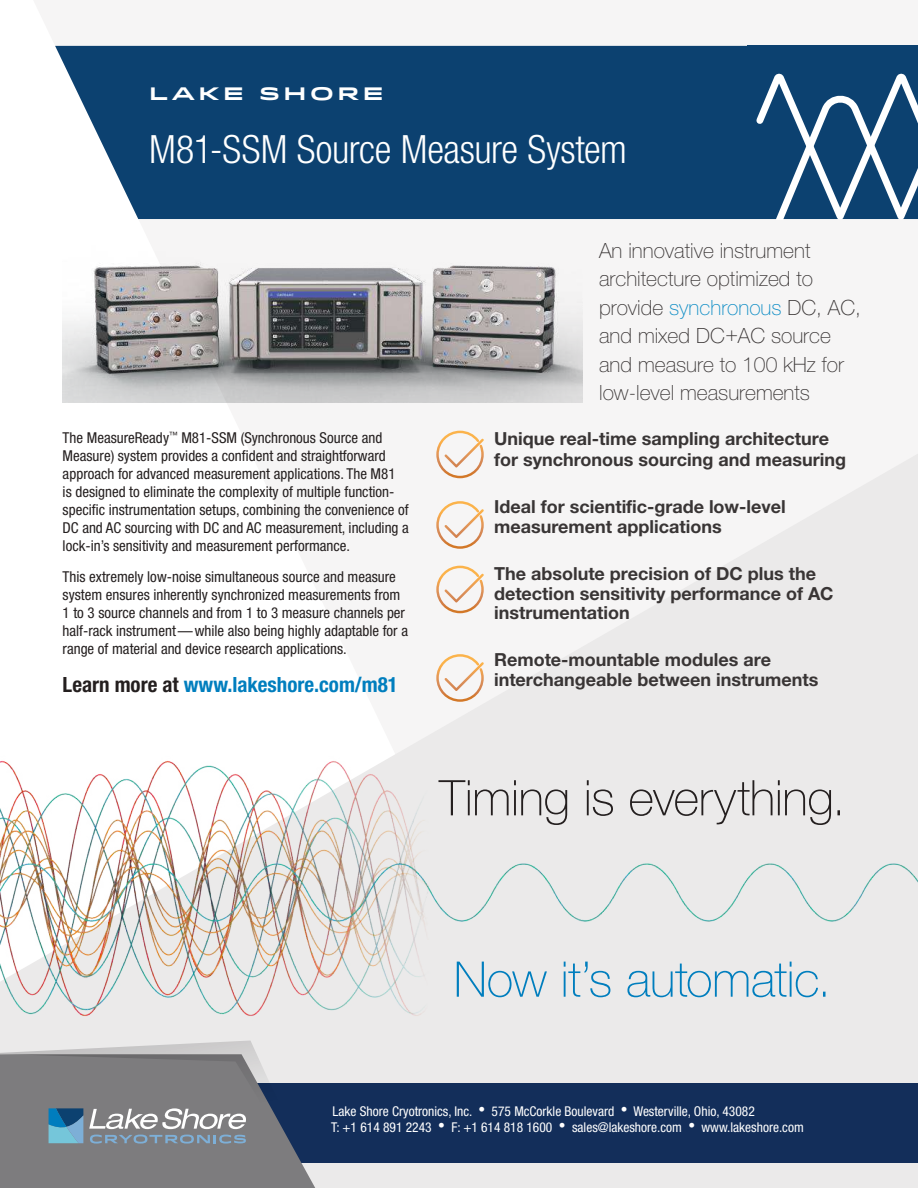
<style>
.page{position:relative;width:918px;height:1188px;background:#fff}
.page>*{position:absolute;margin:0;border:0;box-sizing:border-box;transform-origin:0 0}
.t1{font:300 condensed 39px "Helvetica Neue LTW1 G";letter-spacing:-.01em;color:#fff}
.t2{font:100 21px/28.5px "Helvetica Neue LT Std";color:#393535}
.t3{font:700 condensed 21px "Helvetica Neue LTW1 G";color:#007ebe}
.t4{font:700 18px/19.8px "Helvetica Neue LTW1 G";color:#393535}
.t5{font:700 18px "Idlewild";letter-spacing:.2em;color:#fff}
.t6{font:condensed 15px/18px "Helvetica Neue LTW1 G";color:#241f1f}
.t7{font:condensed 13.5px/16.2px "Helvetica Neue LTW1 G";color:#fff}
.s1{color:#241f1f}
.s2{color:#0c8cc5}
</style>
<div class="page">
<svg style="left:330px;top:454px;width:588px;height:734px;fill:#f6f5f5"></svg>
<div style="left:0;top:1083px;width:918px;height:80px;background:#132e5a"></div>
<div style="left:55px;top:46px;width:692px;height:173px;background:#0c4170"></div>
<div style="left:747px;top:46px;width:171px;height:173px;background:#0c4170"></div>
<svg style="left:751px;top:73px;width:167px;height:147px"></svg>
<svg style="left:0;top:1134px;width:323px;height:54px;background:#7a7d83"></svg>
<img style="left:63px;top:251px;width:519px;height:151px">
<img style="left:0;top:618px;width:918px;height:516px">
<svg style="left:436px;top:431px;width:48px;height:47px"></svg>
<svg style="left:436px;top:501px;width:48px;height:48px"></svg>
<svg style="left:436px;top:566px;width:48px;height:47px"></svg>
<svg style="left:436px;top:654px;width:48px;height:48px"></svg>
<svg style="left:457px;top:962px;width:369px;height:35px;background:#c9dae3"></svg>
<svg style="left:438px;top:780px;width:402px;height:45px;background:#d2d1d1"></svg>
<p class="t5" style="left:149px;top:80px;width:236px">LAKE SHORE</p>
<h1 class="t1" style="left:149px;top:126px;width:480px">M81-SSM Source Measure System</h1>
<p class="t6" style="left:63px;top:428px;width:348px">The MeasureReady<sup>™</sup> M81-SSM (Synchronous Source and Measure) system provides a confident and straightforward approach for advanced measurement applications. The M81<br>is designed to eliminate the complexity of multiple function&shy;specific instrumentation setups, combining the convenience of DC and AC sourcing with DC and AC measurement, including a lock‑in’s sensitivity and measurement performance.</p>
<p class="t6" style="left:63px;top:568px;width:347px">This extremely low-noise simultaneous source and measure system ensures inherently synchronized measurements from 1 to 3 source channels and from 1 to 3 measure channels per half-rack instrument—while also being highly adaptable for a range of material and device research applications.</p>
<h2 class="t3" style="left:63px;top:672px;width:337px"><span class="s1">Learn more at</span> www.lakeshore.com/m81</h2>
<h2 class="t2" style="left:599px;top:236px;width:263px">An innovative instrument architecture optimized to provide <span class="s2">synchronous</span> DC, AC, and mixed DC+AC source and measure to 100 kHz for low‑level measurements</h2>
<p class="t4" style="left:494px;top:428px;width:354px;line-height:21.6px">Unique real-time sampling architecture for synchronous sourcing and measuring</p>
<p class="t4" style="left:494px;top:497px;width:293px">Ideal for scientific-grade low-level measurement applications</p>
<p class="t4" style="left:494px;top:563px;width:341px">The absolute precision of DC plus the detection sensitivity performance of AC instrumentation</p>
<p class="t4" style="left:494px;top:650px;width:326px">Remote-mountable modules are interchangeable between instruments</p>
<p class="t7" style="left:331px;top:1103px;width:474px">Lake Shore Cryotronics, Inc. • 575 McCorkle Boulevard • Westerville, Ohio, 43082<br>T: +1 614 891 2243 • F: +1 614 818 1600 • sales@lakeshore.com • www.lakeshore.com</p>
</div>
